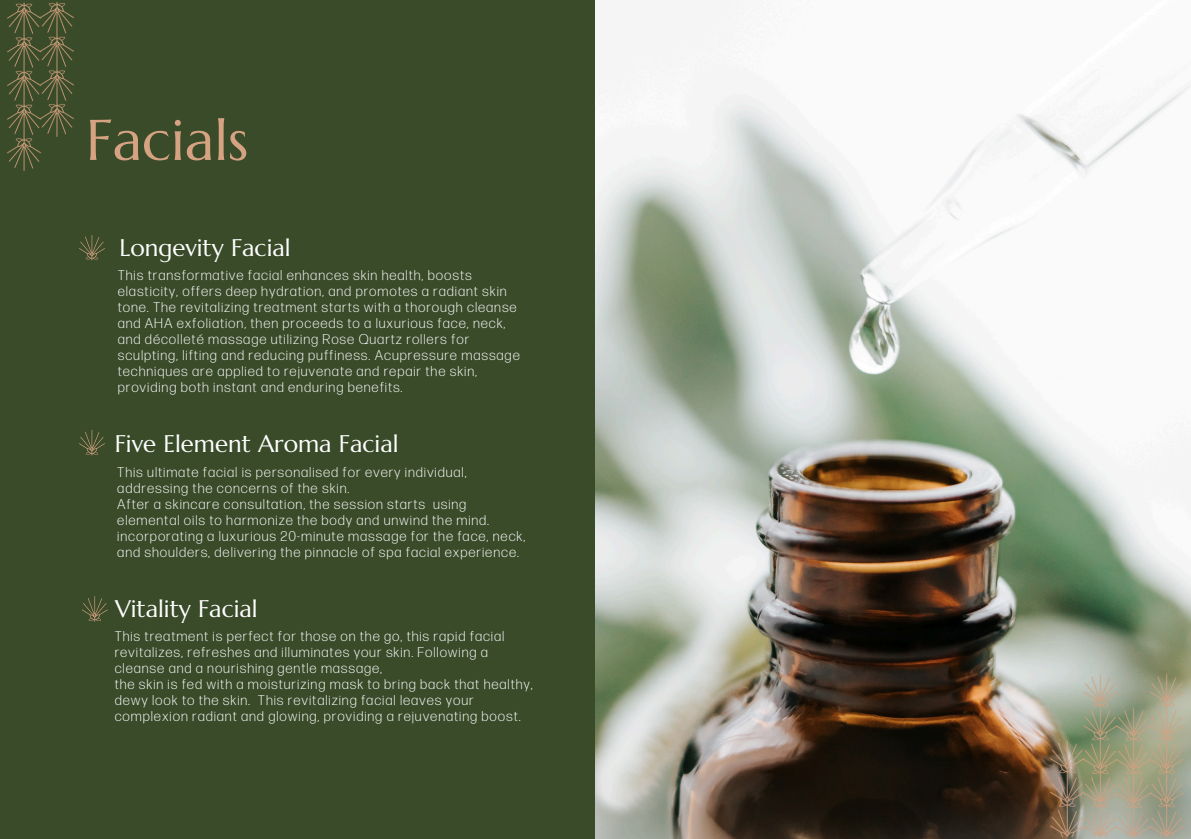
<style>
.page{position:relative;width:1191px;height:839px;background:#fff}
.page>*{position:absolute;margin:0;border:0;box-sizing:border-box;transform-origin:0 0}
.t1{font:57.2px "Marcellus";color:#d6a382}
.t2{font:24px "Marcellus";color:#fff}
.t3{font:300 14px/16px "Forma DJR Banner";letter-spacing:.11em;color:#fff}
</style>
<div class="page">
<div style="left:0;top:0;width:1191px;height:838px;background:#394b29"></div>
<img style="left:595px;top:0;width:596px;height:838px">
<img style="left:7px;top:2px;width:67px;height:169px">
<img style="left:1046px;top:669px;width:142px;height:169px">
<svg style="left:79px;top:430px;width:26px;height:25px"></svg>
<svg style="left:79px;top:235px;width:26px;height:25px"></svg>
<svg style="left:82px;top:596px;width:26px;height:25px"></svg>
<p class="t1" style="left:86px;top:104px;width:164px">Facials</p>
<p class="t2" style="left:119px;top:232px;width:173px">Longevity Facial</p>
<h2 class="t3" style="left:118px;top:268px;width:403px">This transformative facial enhances skin health, boosts elasticity, offers deep hydration, and promotes a radiant skin tone. The revitalizing treatment starts with a thorough cleanse and AHA exfoliation, then proceeds to a luxurious face, neck, and décolleté massage utilizing Rose Quartz rollers for sculpting, lifting and reducing puffiness. Acupressure massage techniques are applied to rejuvenate and repair the skin, providing both instant and enduring benefits.</h2>
<p class="t2" style="left:115px;top:429px;width:285px">Five Element Aroma Facial</p>
<h1 class="t3" style="left:118px;top:465px;width:350px">This ultimate facial is personalised for every individual, addressing the concerns of the skin.</h1>
<h2 class="t3" style="left:118px;top:496px;width:409px">After a skincare consultation, the session starts using elemental oils to harmonize the body and unwind the mind. incorporating a luxurious 20-minute massage for the face, neck, and shoulders, delivering the pinnacle of spa facial experience.</h2>
<p class="t2" style="left:115px;top:593px;width:144px">Vitality Facial</p>
<p class="t3" style="left:115px;top:629px;width:391px">This treatment is perfect for those on the go, this rapid facial revitalizes, refreshes and illuminates your skin. Following a cleanse and a nourishing gentle massage,</p>
<h2 class="t3" style="left:115px;top:677px;width:419px">the skin is fed with a moisturizing mask to bring back that healthy, dewy look to the skin. This revitalizing facial leaves your complexion radiant and glowing, providing a rejuvenating boost.</h2>
</div>
